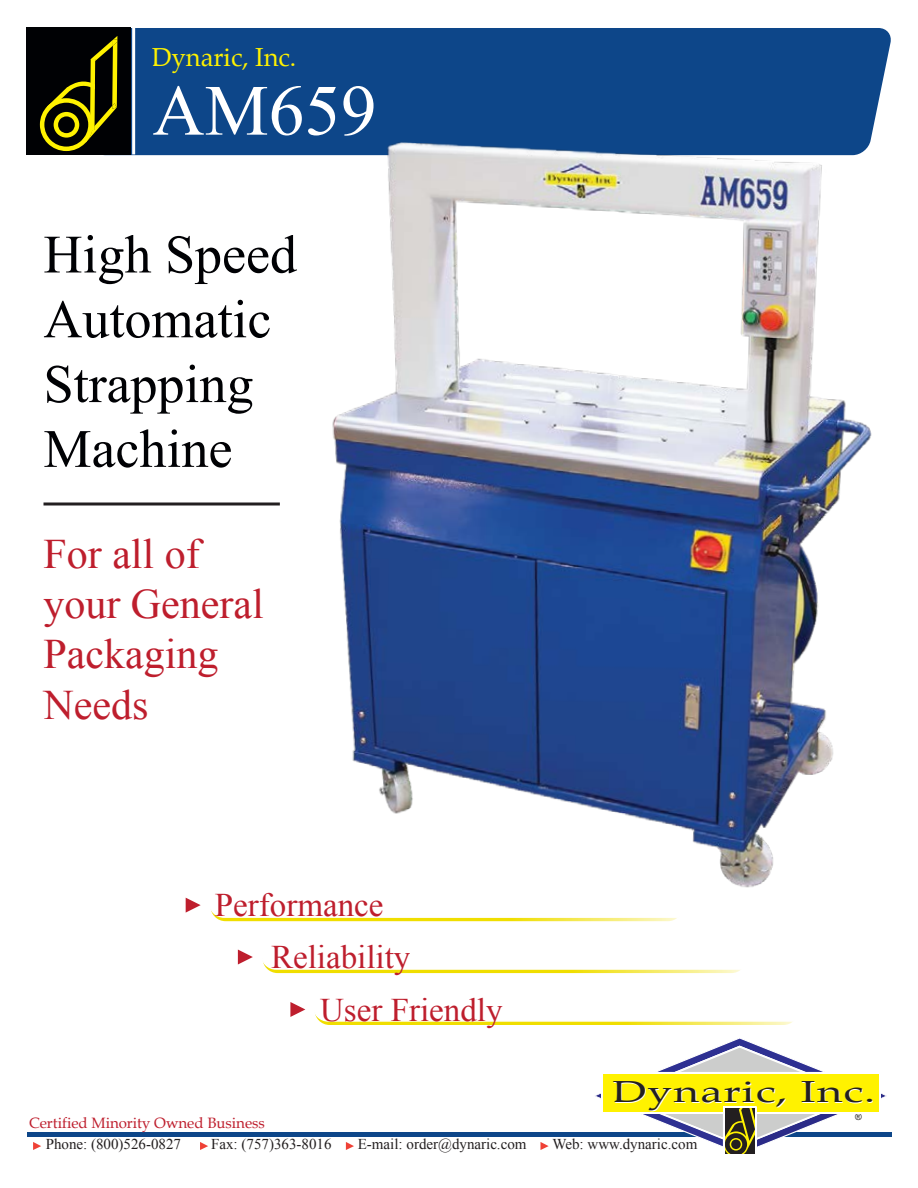
<style>
.page{position:relative;width:918px;height:1188px;background:#fff}
.page>*{position:absolute;margin:0;border:0;box-sizing:border-box;transform-origin:0 0}
.t1{font:72px "Times New Roman";color:#fff}
.t2{font:54px/64.8px "Times New Roman";color:#000104}
.t3{font:42px/50.4px "Times New Roman";color:#be1e2d}
.t4{font:33px "Times New Roman";color:#be1e2d}
.t5{font:29.85px "Palatino";letter-spacing:.025em;color:#fff;scale:1.48 1}
.t6{font:25.5px "Palatino";color:#fff200}
.t7{font:15px "Times New Roman";color:#231f20}
.t8{font:15px "Book Antiqua";color:#be1e2d}
.t9{font:9px "Arial";color:#231f20}
</style>
<div class="page">
<div style="left:131px;top:28px;width:760px;height:127px;background:#0d4689"></div>
<div style="left:27px;top:28px;width:104px;height:127px;background:#000104"></div>
<svg style="left:40px;top:36px;width:77px;height:115px"></svg>
<hr style="left:132px;top:28px;width:3px;height:126px;background:#fff">
<hr style="left:44px;top:503px;width:236px;height:3px;background:#231f20">
<svg style="left:263px;top:936px;width:484px;height:37px"></svg>
<div style="left:261px;top:932px;width:503px;height:37px;background:#fff;border-radius:15px"></div>
<div style="left:261px;top:931px;width:504px;height:39px;border:2px solid #fff;border-radius:15px"></div>
<svg style="left:315px;top:988px;width:484px;height:37px"></svg>
<div style="left:313px;top:984px;width:503px;height:37px;background:#fff;border-radius:15px"></div>
<div style="left:313px;top:983px;width:504px;height:39px;border:2px solid #fff;border-radius:15px"></div>
<svg style="left:210px;top:884px;width:473px;height:37px"></svg>
<div style="left:209px;top:880px;width:484px;height:37px;background:#fff;border-radius:15px"></div>
<div style="left:209px;top:879px;width:484px;height:39px;border:2px solid #fff;border-radius:15px"></div>
<svg style="left:186px;top:898px;width:15px;height:15px"></svg>
<svg style="left:238px;top:950px;width:15px;height:14px"></svg>
<svg style="left:290px;top:1002px;width:15px;height:15px"></svg>
<hr style="left:27px;top:1133px;width:864px;height:4px;background:#0d4689">
<img style="left:314px;top:127px;width:566px;height:772px">
<svg style="left:594px;top:1038px;width:293px;height:116px"></svg>
<img style="left:830px;top:1038px;width:57px;height:70px">
<svg style="left:33px;top:1142px;width:8px;height:8px"></svg>
<svg style="left:200px;top:1142px;width:8px;height:8px"></svg>
<svg style="left:346px;top:1142px;width:8px;height:8px"></svg>
<svg style="left:541px;top:1142px;width:8px;height:8px"></svg>
<h3 class="t6" style="left:152px;top:36px;width:146px">Dynaric, Inc.</h3>
<h1 class="t1" style="left:153px;top:62px;width:225px">AM659</h1>
<h2 class="t2" style="left:44px;top:221px;width:255px">High Speed<br>Automatic<br>Strapping<br>Machine</h2>
<h3 class="t3" style="left:44px;top:528px;width:222px">For all of your General<br>Packaging<br>Needs</h3>
<h3 class="t4" style="left:215px;top:883px;width:170px">Performance</h3>
<h3 class="t4" style="left:271px;top:935px;width:141px">Reliability</h3>
<h3 class="t4" style="left:320px;top:987px;width:184px">User Friendly</h3>
<p class="t8" style="left:29px;top:1113px;width:237px">Certified Minority Owned Business</p>
<h3 class="t5" style="left:614px;top:1068px;width:179px">Dynaric, Inc.</h3>
<p class="t9" style="left:855px;top:1111px;width:8px">®</p>
<p class="t7" style="left:46px;top:1134px;width:137px">Phone: (800)526-0827</p>
<p class="t7" style="left:211px;top:1134px;width:122px">Fax: (757)363-8016</p>
<p class="t7" style="left:358px;top:1134px;width:170px">E-mail: order@dynaric.com</p>
<p class="t7" style="left:553px;top:1134px;width:146px">Web: www.dynaric.com</p>
</div>
